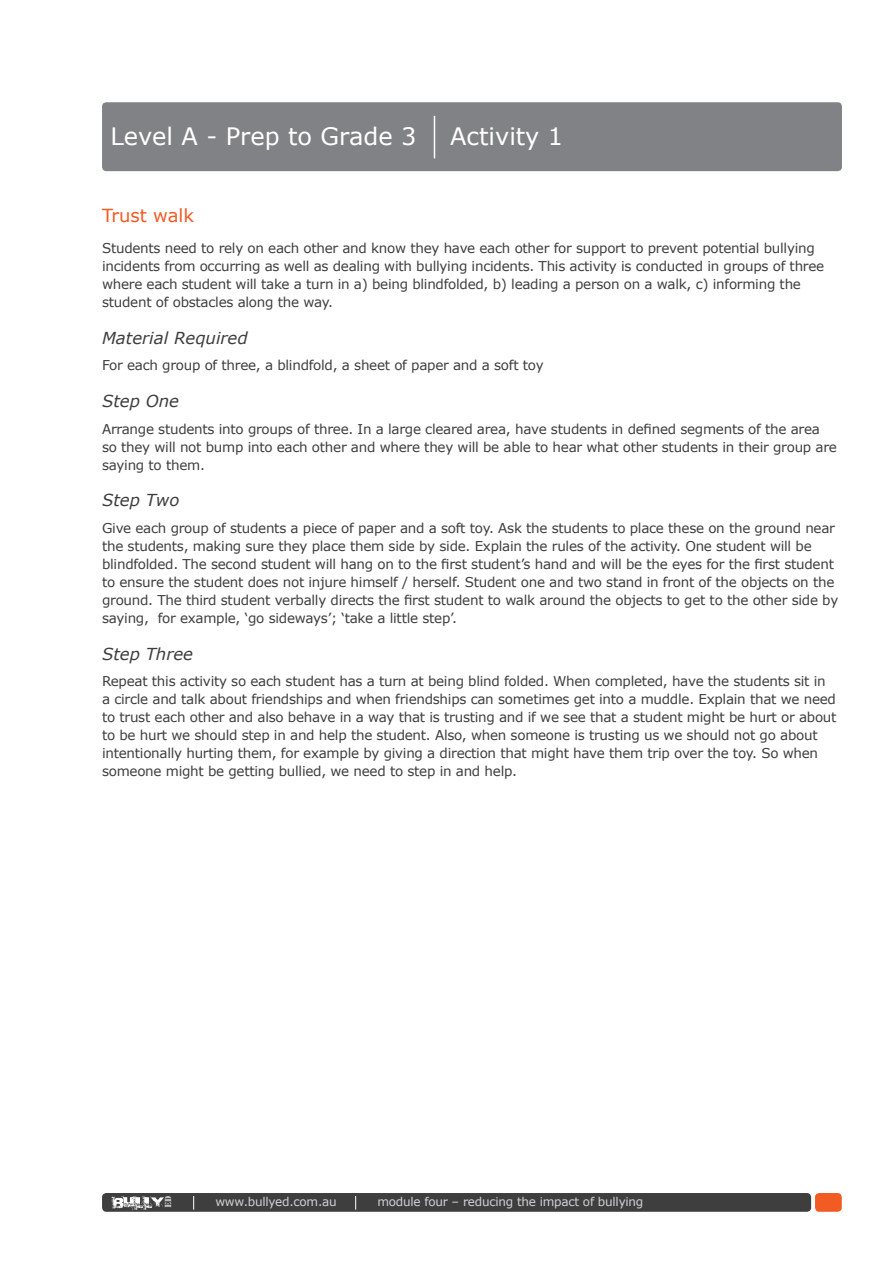
<style>
.page{position:relative;width:893px;height:1263px;background:#fff}
.page>*{position:absolute;margin:0;border:0;box-sizing:border-box;transform-origin:0 0}
.t1{font:24px "Verdana";color:#fff}
.sub_header_4_orange{font:18px "Verdana";color:#f25b21}
.sub_header_2{font:italic 16.5px "Verdana";color:#3e3e3f}
.body_copy{font:13.5px/18px "Verdana";letter-spacing:-.02em;color:#3e3e3f}
.t2{font:12px "Verdana";letter-spacing:-.02em;color:#d1d2d4}
</style>
<div class="page">
<div style="left:815px;top:1193px;width:27px;height:19px;background:#f25b21;border-radius:4px"></div>
<div style="left:102px;top:1193px;width:709px;height:19px;background:#3e3e3f;border-radius:4px"></div>
<svg style="left:111px;top:1196px;width:60px;height:16px"></svg>
<svg style="left:193px;top:1196px;width:1px;height:13px"></svg>
<svg style="left:355px;top:1196px;width:1px;height:13px"></svg>
<div style="left:102px;top:102px;width:740px;height:69px;background:#808285;border-radius:4px"></div>
<hr style="left:434px;top:116px;width:1px;height:42px;background:#fff">
<p class="t1" style="left:111px;top:121px;width:307px">Level A - Prep to Grade 3</p>
<p class="t1" style="left:450px;top:121px;width:114px">Activity 1</p>
<p class="sub_header_4_orange" style="left:102px;top:204px;width:94px">Trust walk</p>
<p class="body_copy" style="left:102px;top:239px;width:724px">Students need to rely on each other and know they have each other for support to prevent potential bullying incidents from occurring as well as dealing with bullying incidents. This activity is conducted in groups of three where each student will take a turn in a) being blindfolded, b) leading a person on a walk, c) informing the student of obstacles along the way.</p>
<p class="sub_header_2" style="left:102px;top:327px;width:147px">Material Required</p>
<p class="body_copy" style="left:102px;top:356px;width:443px">For each group of three, a blindfold, a sheet of paper and a soft toy</p>
<p class="sub_header_2" style="left:102px;top:390px;width:78px">Step One</p>
<p class="body_copy" style="left:102px;top:419px;width:736px">Arrange students into groups of three. In a large cleared area, have students in defined segments of the area so they will not bump into each other and where they will be able to hear what other students in their group are saying to them.</p>
<p class="sub_header_2" style="left:102px;top:490px;width:79px">Step Two</p>
<p class="body_copy" style="left:102px;top:518px;width:738px">Give each group of students a piece of paper and a soft toy. Ask the students to place these on the ground near the students, making sure they place them side by side. Explain the rules of the activity. One student will be blindfolded. The second student will hang on to the first student’s hand and will be the eyes for the first student to ensure the student does not injure himself / herself. Student one and two stand in front of the objects on the ground. The third student verbally directs the first student to walk around the objects to get to the other side by saying, for example, ‘go sideways’; ‘take a little step’.</p>
<p class="sub_header_2" style="left:102px;top:643px;width:93px">Step Three</p>
<p class="body_copy" style="left:102px;top:672px;width:736px">Repeat this activity so each student has a turn at being blind folded. When completed, have the students sit in a circle and talk about friendships and when friendships can sometimes get into a muddle. Explain that we need to trust each other and also behave in a way that is trusting and if we see that a student might be hurt or about to be hurt we should step in and help the student. Also, when someone is trusting us we should not go about intentionally hurting them, for example by giving a direction that might have them trip over the toy. So when someone might be getting bullied, we need to step in and help.</p>
<p class="t2" style="left:215px;top:1194px;width:123px">www.bullyed.com.au</p>
<p class="t2" style="left:377px;top:1194px;width:268px">module four – reducing the impact of bullying</p>
</div>
